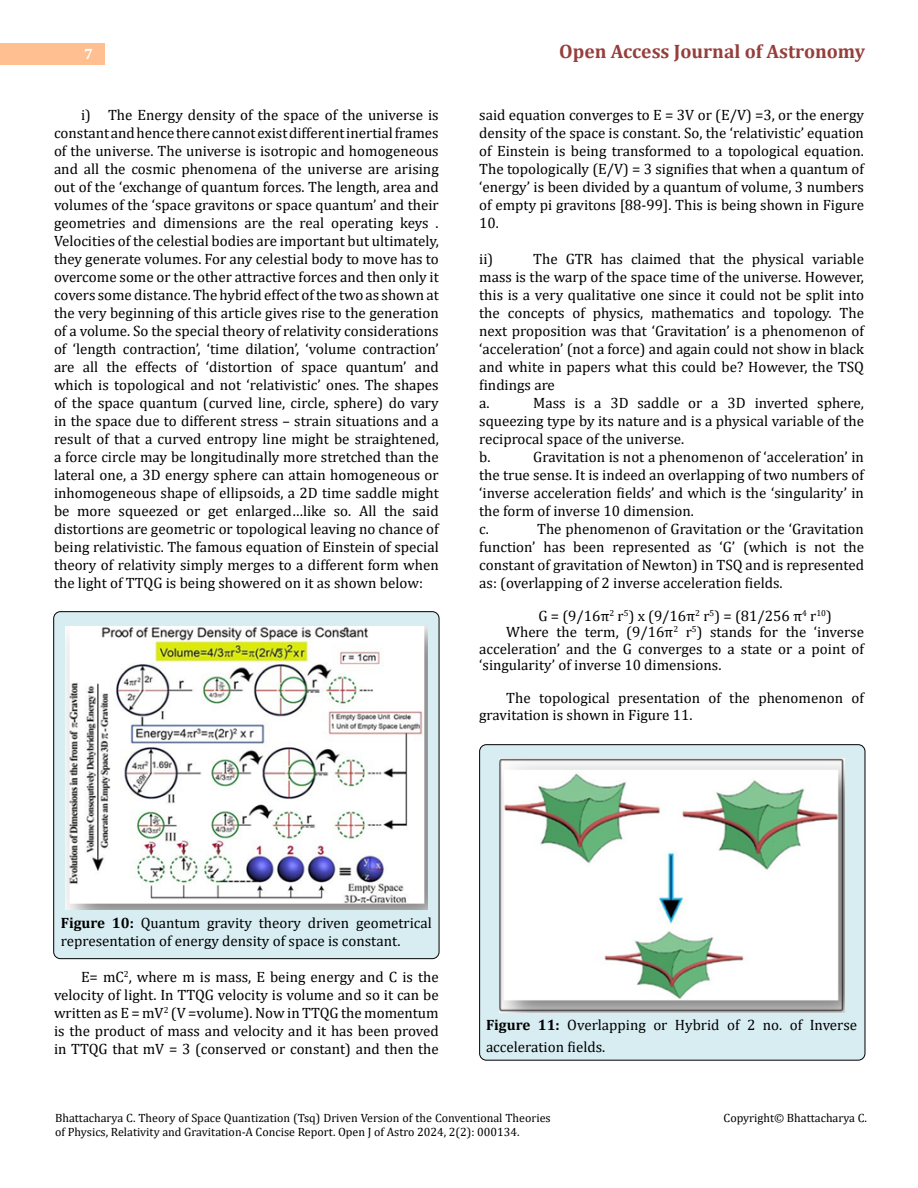
<style>
.page{position:relative;width:918px;height:1188px;background:#fff}
.page>*{position:absolute;margin:0;border:0;box-sizing:border-box;transform-origin:0 0}
.t1{font:700 19.5px "Cambria";color:#953f3c}
.t2{font:15px/18px "Cambria";color:#000}
.t3{font:700 15px "Cambria";color:#fff}
.t4{font:12px/14.2px "Cambria";color:#000}
.s1{font-weight:700}
</style>
<div class="page">
<div style="left:0;top:43px;width:105px;height:21px;background:#ffbf91"></div>
<div style="left:54px;top:612px;width:385px;height:347px;background:#d8edf2;border-radius:7px"></div>
<div style="left:53px;top:611px;width:386px;height:348px;border:1px solid #000;border-radius:7px"></div>
<div style="left:480px;top:745px;width:385px;height:315px;background:#d8edf2;border-radius:7px"></div>
<div style="left:479px;top:744px;width:386px;height:317px;border:1px solid #000;border-radius:7px"></div>
<img style="left:66px;top:627px;width:361px;height:283px">
<img style="left:499px;top:759px;width:345px;height:253px">
<p class="t3" style="left:84px;top:44px;width:10px">7</p>
<h1 class="t1" style="left:559px;top:38px;width:307px">Open Access Journal of Astronomy</h1>
<p class="t2" style="left:54px;top:105px;width:386px;text-align:justify;text-indent:27px">i) The Energy density of the space of the universe is constant and hence there cannot exist different inertial frames of the universe. The universe is isotropic and homogeneous and all the cosmic phenomena of the universe are arising out of the ‘exchange of quantum forces. The length, area and volumes of the ‘space gravitons or space quantum’ and their geometries and dimensions are the real operating keys .<br>Velocities of the celestial bodies are important but ultimately, they generate volumes. For any celestial body to move has to overcome some or the other attractive forces and then only it covers some distance. The hybrid effect of the two as shown at the very beginning of this article gives rise to the generation of a volume. So the special theory of relativity considerations of ‘length contraction’, ‘time dilation’, ‘volume contraction’ are all the effects of ‘distortion of space quantum’ and which is topological and not ‘relativistic’ ones. The shapes of the space quantum (curved line, circle, sphere) do vary in the space due to different stress – strain situations and a result of that a curved entropy line might be straightened, a force circle may be longitudinally more stretched than the lateral one, a 3D energy sphere can attain homogeneous or inhomogeneous shape of ellipsoids, a 2D time saddle might be more squeezed or get enlarged…like so. All the said distortions are geometric or topological leaving no chance of being relativistic. The famous equation of Einstein of special theory of relativity simply merges to a different form when the light of TTQG is being showered on it as shown below:</p>
<p class="t2" style="left:479px;top:105px;width:386px;text-align:justify">said equation converges to E = 3V or (E/V) =3, or the energy density of the space is constant. So, the ‘relativistic’ equation of Einstein is being transformed to a topological equation.<br>The topologically (E/V) = 3 signifies that when a quantum of ‘energy’ is been divided by a quantum of volume, 3 numbers of empty pi gravitons [88-99]. This is being shown in Figure 10.</p>
<p class="t2" style="left:479px;top:249px;width:16px">ii)</p>
<p class="t2" style="left:479px;top:249px;width:386px;text-indent:54px">The GTR has claimed that the physical variable mass is the warp of the space time of the universe. However, this is a very qualitative one since it could not be split into the concepts of physics, mathematics and topology. The next proposition was that ‘Gravitation’ is a phenomenon of ‘acceleration’ (not a force) and again could not show in black and white in papers what this could be? However, the TSQ findings are<br>a.</p>
<p class="t2" style="left:479px;top:393px;width:386px;text-indent:54px">Mass is a 3D saddle or a 3D inverted sphere, squeezing type by its nature and is a physical variable of the reciprocal space of the universe.<br>b.</p>
<p class="t2" style="left:479px;top:447px;width:386px;text-indent:54px">Gravitation is not a phenomenon of ‘acceleration’ in the true sense. It is indeed an overlapping of two numbers of ‘inverse acceleration fields’ and which is the ‘singularity’ in the form of inverse 10 dimension.<br>c.</p>
<p class="t2" style="left:479px;top:519px;width:386px;text-align:justify;text-indent:58px">The phenomenon of Gravitation or the ‘Gravitation function’ has been represented as ‘G’ (which is not the constant of gravitation of Newton) in TSQ and is represented as: (overlapping of 2 inverse acceleration fields.</p>
<p class="t2" style="left:538px;top:606px;width:295px">G = (9/16π<sup>2</sup> r<sup>5</sup>) x (9/16π<sup>2</sup> r<sup>5</sup>) = (81/256 π<sup>4</sup> r<sup>10</sup>)</p>
<p class="t2" style="left:506px;top:623px;width:359px">Where the term, (9/16π<sup>2</sup> r<sup>5</sup>) stands for the ‘inverse</p>
<p class="t2" style="left:479px;top:639px;width:386px">acceleration’ and the G converges to a state or a point of</p>
<p class="t2" style="left:479px;top:656px;width:244px">‘singularity’ of inverse 10 dimensions.</p>
<p class="t2" style="left:479px;top:690px;width:386px;line-height:16.5px;text-indent:27px">The topological presentation of the phenomenon of gravitation is shown in Figure 11.</p>
<p class="t2" style="left:61px;top:914px;width:373px"><span class="s1">Figure 10:</span> Quantum gravity theory driven geometrical representation of energy density of space is constant.</p>
<p class="t2" style="left:54px;top:968px;width:386px;text-align:justify;text-indent:27px">E= mC<sup>2</sup>, where m is mass, E being energy and C is the velocity of light. In TTQG velocity is volume and so it can be written as E = mV<sup>2</sup> (V =volume). Now in TTQG the momentum is the product of mass and velocity and it has been proved in TTQG that mV = 3 (conserved or constant) and then the</p>
<p class="t2" style="left:486px;top:1014px;width:373px;line-height:21.6px"><span class="s1">Figure 11:</span> Overlapping or Hybrid of 2 no. of Inverse acceleration fields.</p>
<p class="t4" style="left:55px;top:1111px;width:497px">Bhattacharya C. Theory of Space Quantization (Tsq) Driven Version of the Conventional Theories of Physics, Relativity and Gravitation-A Concise Report. Open J of Astro 2024, 2(2): 000134.</p>
<p class="t4" style="left:724px;top:1111px;width:145px">Copyright© Bhattacharya C.</p>
</div>
